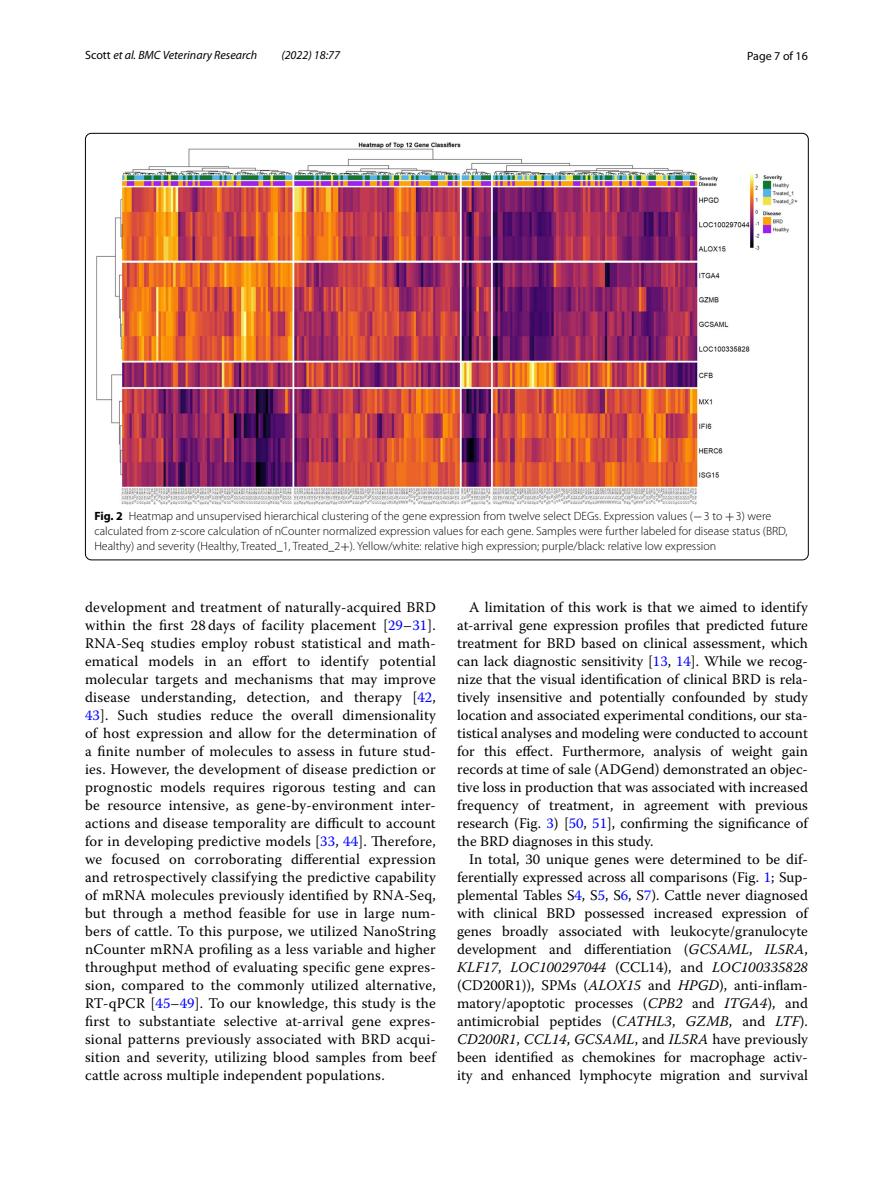
<style>
.page{position:relative;width:893px;height:1187px;background:#fff}
.page>*{position:absolute;margin:0;border:0;box-sizing:border-box;transform-origin:0 0}
.t1{font:14.7px/18px "Warnock Pro";letter-spacing:.005em;color:#000;text-align:justify}
.t2{font:300 12px/15px "Myriad Pro";color:#000}
.t3{font:italic 12px "Myriad Pro";color:#000}
.t4{font:12px "Myriad Pro";color:#000}
.s1{font-style:normal}
.s2{font-weight:700}
.s3{font-family:"MTSY";font-weight:400}
.s4{color:#00f}
.s5{font-style:italic}
</style>
<div class="page">
<img style="left:97px;top:142px;width:700px;height:363px">
<p class="t3" style="left:85px;top:48px;width:174px"><span class="s1">Scott</span> et al. BMC Veterinary Research</p>
<p class="t3" style="left:281px;top:48px;width:60px">(2022) 18:77</p>
<p class="t4" style="left:747px;top:48px;width:62px">Page 7 of 16</p>
<p class="t2" style="left:94px;top:508px;width:695px"><span class="s2">Fig. 2</span> Heatmap and unsupervised hierarchical clustering of the gene expression from twelve select DEGs. Expression values (<span class="s3">−</span>3 to <span class="s3">+</span>3) were calculated from z-score calculation of nCounter normalized expression values for each gene. Samples were further labeled for disease status (BRD,<br>Healthy) and severity (Healthy, Treated_1, Treated_2<span class="s3">+</span>). Yellow/white: relative high expression; purple/black: relative low expression</p>
<p class="t1" style="left:85px;top:597px;width:352px">development and treatment of naturally-acquired BRD within the first 28 days of facility placement [<span class="s4">29</span>–<span class="s4">31</span>].<br>RNA-Seq studies employ robust statistical and math&shy;ematical models in an effort to identify potential molecular targets and mechanisms that may improve disease understanding, detection, and therapy [<span class="s4">42</span>, <span class="s4">43</span>]. Such studies reduce the overall dimensionality of host expression and allow for the determination of a finite number of molecules to assess in future stud&shy;ies. However, the development of disease prediction or prognostic models requires rigorous testing and can be resource intensive, as gene-by-environment inter&shy;actions and disease temporality are difficult to account for in developing predictive models [<span class="s4">33</span>, <span class="s4">44</span>]. Therefore, we focused on corroborating differential expression and retrospectively classifying the predictive capability of mRNA molecules previously identified by RNA-Seq, but through a method feasible for use in large num&shy;bers of cattle. To this purpose, we utilized NanoString nCounter mRNA profiling as a less variable and higher throughput method of evaluating specific gene expres&shy;sion, compared to the commonly utilized alternative, RT-qPCR [<span class="s4">45</span>–<span class="s4">49</span>]. To our knowledge, this study is the first to substantiate selective at-arrival gene expres&shy;sional patterns previously associated with BRD acqui&shy;sition and severity, utilizing blood samples from beef cattle across multiple independent populations.</p>
<p class="t1" style="left:457px;top:597px;width:352px;text-indent:12px">A limitation of this work is that we aimed to identify at-arrival gene expression profiles that predicted future treatment for BRD based on clinical assessment, which can lack diagnostic sensitivity [<span class="s4">13</span>, <span class="s4">14</span>]. While we recog&shy;nize that the visual identification of clinical BRD is rela&shy;tively insensitive and potentially confounded by study location and associated experimental conditions, our sta&shy;tistical analyses and modeling were conducted to account for this effect. Furthermore, analysis of weight gain records at time of sale (ADGend) demonstrated an objec&shy;tive loss in production that was associated with increased frequency of treatment, in agreement with previous research (Fig. <span class="s4">3</span>) [<span class="s4">50</span>, <span class="s4">51</span>], confirming the significance of the BRD diagnoses in this study.</p>
<p class="t1" style="left:457px;top:849px;width:352px;text-indent:12px">In total, 30 unique genes were determined to be dif&shy;ferentially expressed across all comparisons (Fig. <span class="s4">1</span>; Sup&shy;plemental Tables S<span class="s4">4</span>, S<span class="s4">5</span>, S<span class="s4">6</span>, S<span class="s4">7</span>). Cattle never diagnosed with clinical BRD possessed increased expression of genes broadly associated with leukocyte/granulocyte development and differentiation (<span class="s5">GCSAML</span>, <span class="s5">IL5RA</span>, <span class="s5">KLF17</span>, <span class="s5">LOC100297044</span> (CCL14), and <span class="s5">LOC100335828 </span>(CD200R1)), SPMs (<span class="s5">ALOX15</span> and <span class="s5">HPGD</span>), anti-inflam&shy;matory/apoptotic processes (<span class="s5">CPB2</span> and <span class="s5">ITGA4</span>), and antimicrobial peptides (<span class="s5">CATHL3</span>, <span class="s5">GZMB</span>, and <span class="s5">LTF</span>).<br><span class="s5">CD200R1</span>, <span class="s5">CCL14</span>, <span class="s5">GCSAML</span>, and <span class="s5">IL5RA</span> have previously been identified as chemokines for macrophage activ&shy;ity and enhanced lymphocyte migration and survival</p>
</div>
